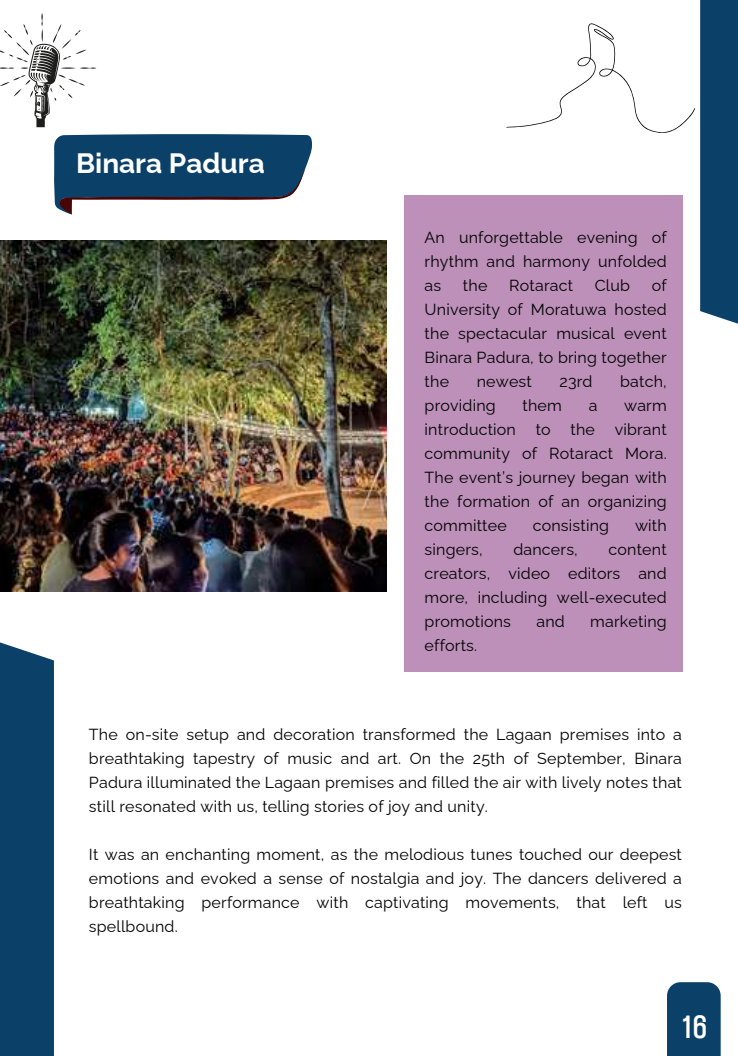
<style>
.page{position:relative;width:738px;height:1056px;background:#fff}
.page>*{position:absolute;margin:0;border:0;box-sizing:border-box;transform-origin:0 0}
.t1{font:32px "Adirek Sans 500";color:#fff}
.t2{font:700 28px "Raleway";color:#fff}
.t3{font:16px/24px "Raleway";letter-spacing:.01em;color:#000;text-align:justify}
</style>
<div class="page">
<div style="left:404px;top:195px;width:279px;height:476px;background:#bc90b9"></div>
<div style="left:667px;top:982px;width:54px;height:74px;background:#0b4068"></div>
<img style="left:0;top:241px;width:387px;height:351px">
<div style="left:0;top:605px;width:54px;height:451px;background:#0b4068"></div>
<svg style="left:0;top:13px;width:96px;height:114px"></svg>
<svg style="left:506px;top:23px;width:189px;height:110px"></svg>
<svg style="left:54px;top:134px;width:258px;height:81px"></svg>
<div style="left:700px;top:0;width:38px;height:366px;background:#0b4068"></div>
<h2 class="t2" style="left:76px;top:141px;width:190px">Binara Padura</h2>
<p class="t3" style="left:425px;top:224px;width:244px">An unforgettable evening of rhythm and harmony unfolded as</p>
<p class="t3" style="left:425px;top:272px;width:244px;text-indent:227px">of University of Moratuwa hosted the spectacular musical event Binara Padura, to bring together the</p>
<p class="t3" style="left:463px;top:272px;width:26px">the</p>
<p class="t3" style="left:509px;top:272px;width:65px">Rotaract</p>
<p class="t3" style="left:595px;top:272px;width:37px">Club</p>
<p class="t3" style="left:477px;top:368px;width:57px">newest</p>
<p class="t3" style="left:560px;top:368px;width:35px">23rd</p>
<p class="t3" style="left:620px;top:368px;width:48px">batch,</p>
<p class="t3" style="left:425px;top:392px;width:73px">providing</p>
<p class="t3" style="left:523px;top:392px;width:41px">them</p>
<p class="t3" style="left:589px;top:392px;width:10px">a</p>
<p class="t3" style="left:425px;top:392px;width:244px;text-indent:200px">warm introduction to the vibrant community of Rotaract Mora.<br>The event’s journey began with the formation of an organizing committee</p>
<p class="t3" style="left:533px;top:512px;width:78px">consisting</p>
<p class="t3" style="left:635px;top:512px;width:33px">with</p>
<p class="t3" style="left:425px;top:536px;width:60px">singers,</p>
<p class="t3" style="left:513px;top:536px;width:66px">dancers,</p>
<p class="t3" style="left:425px;top:536px;width:244px;text-indent:184px">content creators, video editors and more, including well-executed promotions</p>
<p class="t3" style="left:536px;top:608px;width:30px">and</p>
<p class="t3" style="left:590px;top:608px;width:78px">marketing</p>
<p class="t3" style="left:425px;top:632px;width:54px">efforts.</p>
<p class="t3" style="left:89px;top:721px;width:594px">The on-site setup and decoration transformed the Lagaan premises into a breathtaking tapestry of music and art. On the 25th of September, Binara Padura illuminated the Lagaan premises and filled the air with lively notes that still resonated with us, telling stories of joy and unity.</p>
<p class="t3" style="left:89px;top:841px;width:594px">It was an enchanting moment, as the melodious tunes touched our deepest emotions and evoked a sense of nostalgia and joy. The dancers delivered a breathtaking performance with captivating movements, that left us spellbound.</p>
<h1 class="t1" style="left:683px;top:1009px;width:26px">16</h1>
</div>
